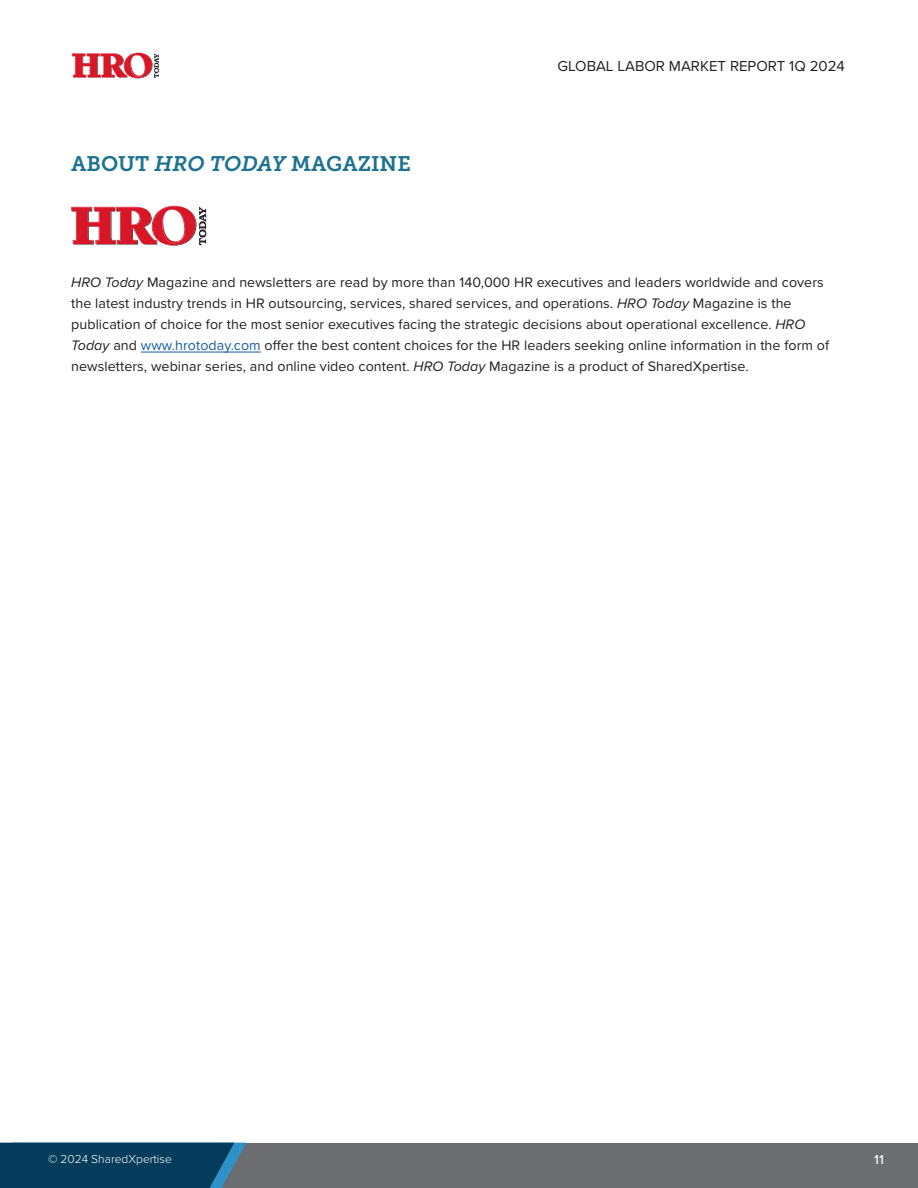
<style>
.page{position:relative;width:918px;height:1188px;background:#fff}
.page>*{position:absolute;margin:0;border:0;box-sizing:border-box;transform-origin:0 0}
.SUBHEADS{font:21px "Museo Slab 700";color:#1c7290}
.t1{font:15px "Proxima Nova";color:#231f20}
.BODY_COPY{font:14.25px/21px "Proxima Nova";letter-spacing:.005em;color:#231f20}
.t2{font:500 13.5px "Proxima Nova";color:#fff}
.t3{font:300 12px "Proxima Nova";color:#fff}
.s1{font-style:italic}
.s2{color:#175d9e}
</style>
<div class="page">
<div style="left:0;top:1143px;width:918px;height:45px;background:#6c6d70"></div>
<svg style="left:0;top:1143px;width:246px;height:45px;background:#0b4262"></svg>
<svg style="left:72px;top:53px;width:87px;height:25px"></svg>
<hr style="left:141px;top:352px;width:120px;height:1px;background:#175d9e">
<svg style="left:71px;top:206px;width:135px;height:40px"></svg>
<p class="SUBHEADS" style="left:71px;top:152px;width:341px">ABOUT <span class="s1">HRO TODAY</span> MAGAZINE</p>
<p class="t1" style="left:557px;top:55px;width:289px">GLOBAL LABOR MARKET REPORT 1Q 2024</p>
<p class="BODY_COPY" style="left:71px;top:271px;width:759px"><span class="s1">HRO Today</span> Magazine and newsletters are read by more than 140,000 HR executives and leaders worldwide and covers the latest industry trends in HR outsourcing, services, shared services, and operations. <span class="s1">HRO Today</span> Magazine is the publication of choice for the most senior executives facing the strategic decisions about operational excellence. <span class="s1">HRO Today</span> and <span class="s2">www.hrotoday.com</span> offer the best content choices for the HR leaders seeking online information in the form of newsletters, webinar series, and online video content. <span class="s1">HRO Today</span> Magazine is a product of SharedXpertise.</p>
<p class="t3" style="left:48px;top:1150px;width:125px">© 2024 SharedXpertise</p>
<p class="t2" style="left:874px;top:1149px;width:11px">11</p>
</div>
